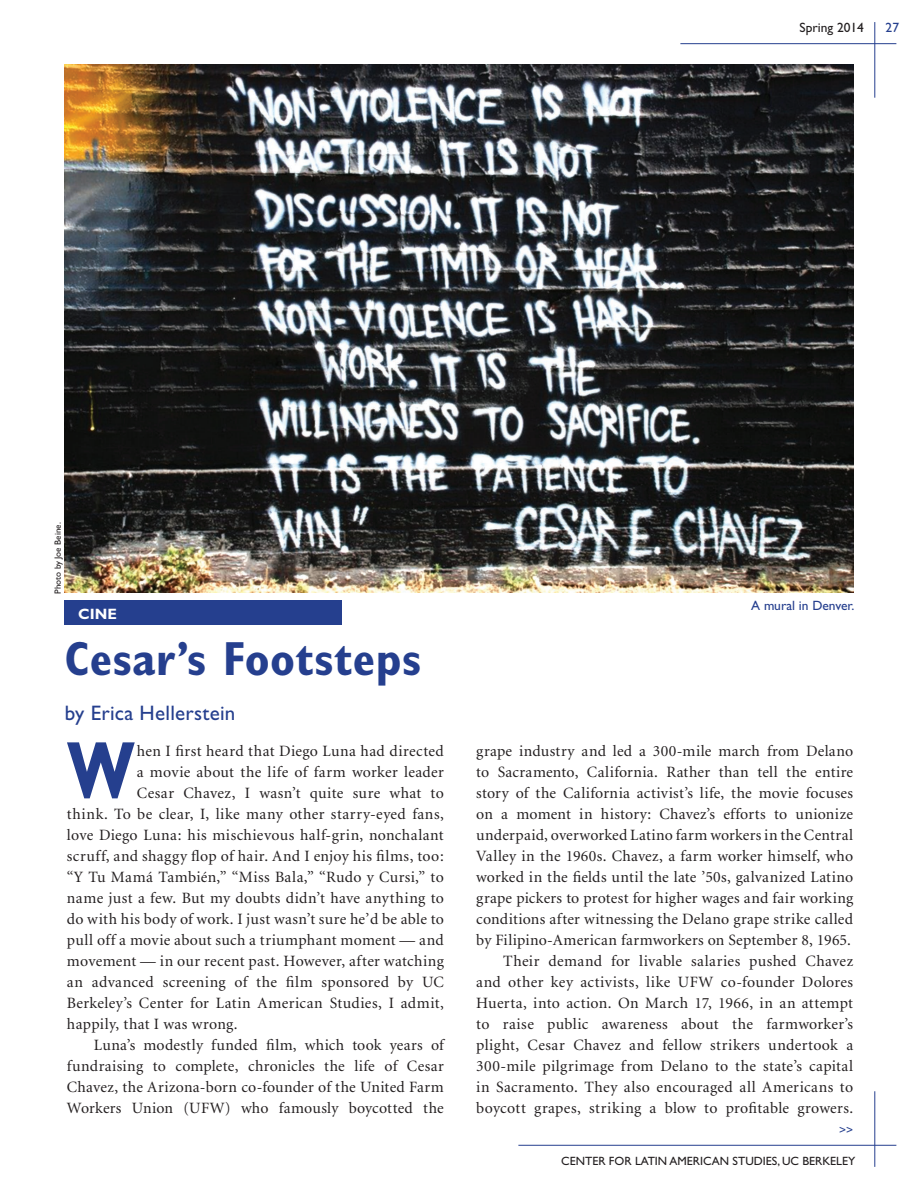
<style>
.page{position:relative;width:918px;height:1188px;background:#fff}
.page>*{position:absolute;margin:0;border:0;box-sizing:border-box;transform-origin:0 0}
.First_Paragraph{font:700 condensed 80.85px "Gill Sans";color:#253f8e}
.Article_Title{font:700 condensed 48px "Gill Sans";letter-spacing:.005em;color:#253f8e}
.Article_Title-2{font:21px "Gill Sans";letter-spacing:.015em;color:#253f8e}
.Text_Body{font:15.75px/21px "Minion";letter-spacing:.015em;color:#231f20;text-align:justify}
.First_Paragraph-2{font:15.75px "Minion";letter-spacing:.025em;color:#231f20}
.Supertitle{font:700 15px "Gill Sans";color:#fff}
.t1{font:13.5px "Gill Sans";color:#253f8e}
.t2{font:13.5px "Gill Sans";color:#231f20}
.t3{font:12px "Gill Sans";color:#231f20}
.t4{font:12px "Gill Sans";color:#253f8e}
.Credit{font:9px "Gill Sans";color:#231f20}
</style>
<div class="page">
<hr style="left:518px;top:1145px;width:378px;height:1px;background:#253f8e">
<hr style="left:874px;top:1091px;width:1px;height:76px;background:#253f8e">
<hr style="left:680px;top:43px;width:216px;height:1px;background:#253f8e">
<hr style="left:874px;top:22px;width:1px;height:76px;background:#253f8e">
<div style="left:65px;top:601px;width:277px;height:24px;background:#253f8e"></div>
<img style="left:65px;top:65px;width:788px;height:528px">
<p class="t2" style="left:799px;top:20px;width:66px">Spring 2014</p>
<p class="t1" style="left:886px;top:20px;width:15px">27</p>
<p class="Credit" style="left:53px;top:594px;width:73px;rotate:-90deg">Photo by Joe Beine.</p>
<p class="Supertitle" style="left:78px;top:605px;width:40px">CINE</p>
<p class="Article_Title" style="left:65px;top:630px;width:358px">Cesar’s Footsteps</p>
<p class="Article_Title-2" style="left:65px;top:701px;width:172px">by Erica Hellerstein</p>
<p class="First_Paragraph" style="left:66px;top:722px;width:70px">W</p>
<p class="First_Paragraph-2" style="left:137px;top:743px;width:309px">hen I first heard that Diego Luna had directed</p>
<p class="First_Paragraph-2" style="left:137px;top:764px;width:309px">a movie about the life of farm worker leader</p>
<p class="First_Paragraph-2" style="left:137px;top:785px;width:309px">Cesar Chavez, I wasn’t quite sure what to</p>
<p class="First_Paragraph-2" style="left:67px;top:806px;width:378px">think. To be clear, I, like many other starry-eyed fans,</p>
<p class="First_Paragraph-2" style="left:67px;top:827px;width:378px">love Diego Luna: his mischievous half-grin, nonchalant</p>
<p class="First_Paragraph-2" style="left:67px;top:848px;width:378px">scruff, and shaggy flop of hair. And I enjoy his films, too:</p>
<p class="First_Paragraph-2" style="left:67px;top:869px;width:378px">“Y Tu Mamá También,” “Miss Bala,” “Rudo y Cursi,” to</p>
<p class="First_Paragraph-2" style="left:67px;top:890px;width:378px">name just a few. But my doubts didn’t have anything to</p>
<p class="First_Paragraph-2" style="left:67px;top:911px;width:378px">do with his body of work. I just wasn’t sure he’d be able to</p>
<p class="First_Paragraph-2" style="left:67px;top:932px;width:378px">pull off a movie about such a triumphant moment — and</p>
<p class="First_Paragraph-2" style="left:67px;top:953px;width:378px">movement — in our recent past. However, after watching</p>
<p class="First_Paragraph-2" style="left:67px;top:974px;width:378px">an advanced screening of the film sponsored by UC</p>
<p class="First_Paragraph-2" style="left:67px;top:995px;width:378px">Berkeley’s Center for Latin American Studies, I admit,</p>
<p class="First_Paragraph-2" style="left:67px;top:1016px;width:172px">happily, that I was wrong.</p>
<p class="Text_Body" style="left:67px;top:1035px;width:378px;text-indent:27px">Luna’s modestly funded film, which took years of fundraising to complete, chronicles the life of Cesar Chavez, the Arizona-born co-founder of the United Farm Workers Union (UFW) who famously boycotted the</p>
<p class="t1" style="left:751px;top:598px;width:105px">A mural in Denver.</p>
<p class="Text_Body" style="left:476px;top:741px;width:378px">grape industry and led a 300-mile march from Delano to Sacramento, California. Rather than tell the entire story of the California activist’s life, the movie focuses on a moment in history: Chavez’s efforts to unionize underpaid, overworked Latino farm workers in the Central Valley in the 1960s. Chavez, a farm worker himself, who worked in the fields until the late ’50s, galvanized Latino grape pickers to protest for higher wages and fair working conditions after witnessing the Delano grape strike called by Filipino-American farmworkers on September 8, 1965.</p>
<p class="Text_Body" style="left:476px;top:951px;width:378px;text-indent:27px">Their demand for livable salaries pushed Chavez and other key activists, like UFW co-founder Dolores Huerta, into action. On March 17, 1966, in an attempt to raise public awareness about the farmworker’s plight, Cesar Chavez and fellow strikers undertook a 300-mile pilgrimage from Delano to the state’s capital in Sacramento. They also encouraged all Americans to boycott grapes, striking a blow to profitable growers.</p>
<p class="t4" style="left:839px;top:1123px;width:16px">&gt;&gt;</p>
<p class="t3" style="left:561px;top:1154px;width:296px">CENTER FOR LATIN AMERICAN STUDIES, UC BERKELEY</p>
</div>
